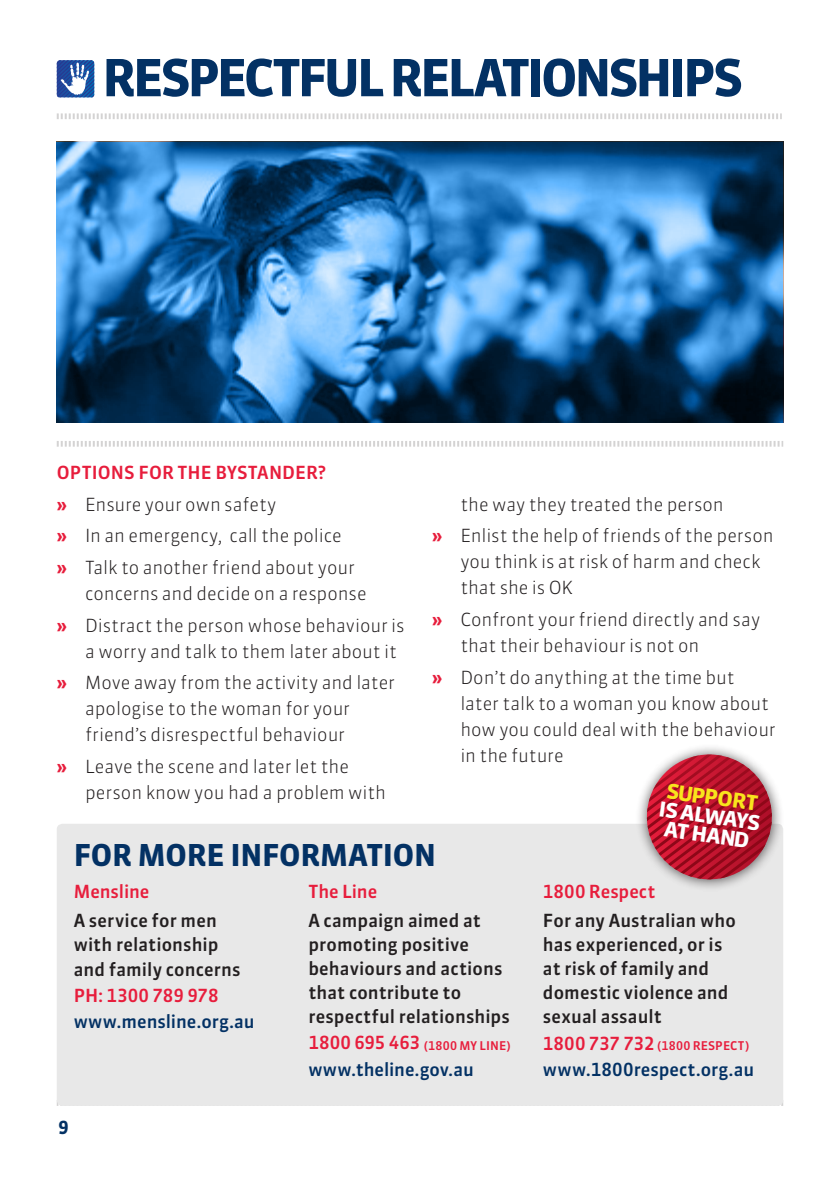
<style>
.page{position:relative;width:840px;height:1191px;background:#fff}
.page>*{position:absolute;margin:0;border:0;box-sizing:border-box;transform-origin:0 0}
.t1{font:700 50.8px "Sanuk TF";letter-spacing:-.065em;color:#033164}
.t2{font:700 30px "Sanuk TF";letter-spacing:-.01em;color:#033164}
.t3{font:700 20.4px/19.2px "Sanuk TF";color:#fff;scale:1.06 1}
.t4{font:700 20.4px "Sanuk TF";color:#f9e41d;scale:1.06 1}
.t5{font:300 18px/26px "Sanuk TF";letter-spacing:-.005em;color:#231f20}
.t6{font:500 18px/24px "Sanuk TF";letter-spacing:.005em;color:#231f20}
.t7{font:500 18px "Sanuk TF";color:#033164}
.t8{font:500 18px "Sanuk TF";color:#e71d3c}
.t9{font:700 18px "Sanuk TF";color:#033164}
.t10{font:500 12px "Sanuk TF";letter-spacing:.02em;color:#e71d3c}
.s1{font-weight:500;color:#e71d3c}
.s2{font-weight:700;color:#e71d3c}
.s3{font-size:18px}
</style>
<div class="page">
<hr style="left:839px;top:0;width:1px;height:1191px;background:#065ca4">
<div style="left:57px;top:823px;width:725px;height:283px;background:#e8e8e8;border-radius:6px"></div>
<svg style="left:57px;top:113px;width:724px;height:6px"></svg>
<svg style="left:57px;top:441px;width:725px;height:6px"></svg>
<svg style="left:57px;top:60px;width:37px;height:37px"></svg>
<svg style="left:57px;top:142px;width:725px;height:280px;background:#2b6ba2"></svg>
<div style="left:634px;top:742px;width:149px;height:149px;background:#231f20;opacity:.75"></div>
<svg style="left:642px;top:754px;width:133px;height:129px;background:#be4a5b"></svg>
<h1 class="t1" style="left:102px;top:46px;width:642px">RESPECTFUL RELATIONSHIPS</h1>
<p class="t5" style="left:57px;top:457px;width:299px;line-height:31.6px"><span class="s1">OPTIONS FOR THE BYSTANDER?<br></span><span class="s2">»</span> Ensure your own safety<br><span class="s2">»</span> In an emergency, call the police <span class="s2">»</span> Talk to another friend about your</p>
<p class="t5" style="left:57px;top:578px;width:349px;line-height:31.6px;text-align:center">concerns and decide on a response<br><span class="s2">»</span> Distract the person whose behaviour is</p>
<p class="t5" style="left:57px;top:635px;width:341px;line-height:31.6px;text-align:right">a worry and talk to them later about it<br><span class="s2">»</span> Move away from the activity and later</p>
<p class="t5" style="left:85px;top:696px;width:266px">apologise to the woman for your friend’s disrespectful behaviour</p>
<p class="t5" style="left:85px;top:753px;width:302px;text-indent:-28px"><span class="s2">»</span> Leave the scene and later let the person know you had a problem with</p>
<p class="t5" style="left:432px;top:488px;width:343px;line-height:31.6px;text-indent:28px">the way they treated the person<br><span class="s2">»</span> Enlist the help of friends of the person</p>
<p class="t5" style="left:460px;top:549px;width:301px">you think is at risk of harm and check that she is OK</p>
<p class="t5" style="left:460px;top:606px;width:301px;text-indent:-28px"><span class="s2">»</span> Confront your friend directly and say that their behaviour is not on</p>
<p class="t5" style="left:460px;top:664px;width:317px;text-indent:-28px"><span class="s2">»</span> Don’t do anything at the time but later talk to a woman you know about how you could deal with the behaviour in the future</p>
<p class="t4" style="left:668px;top:778px;width:73px;rotate:8deg">Support</p>
<p class="t3" style="left:668px;top:800px;width:67px;text-indent:-8px;rotate:8deg">isal ways at hand</p>
<h2 class="t2" style="left:74px;top:836px;width:364px">FOR MORE INFORMATION</h2>
<p class="t8" style="left:74px;top:880px;width:77px">Mensline</p>
<p class="t6" style="left:74px;top:909px;width:168px">A service for men with relationship and family concerns</p>
<p class="t8" style="left:74px;top:983px;width:146px">PH: 1300 789 978</p>
<p class="t7" style="left:74px;top:1009px;width:182px">www.mensline.org.au</p>
<p class="t8" style="left:308px;top:880px;width:70px">The Line</p>
<p class="t6" style="left:308px;top:909px;width:203px">A campaign aimed at promoting positive behaviours and actions that contribute to respectful relationships</p>
<p class="t10" style="left:308px;top:1037px;width:204px"><span class="s3">1800 695 463</span> (1800 MY LINE)</p>
<p class="t7" style="left:308px;top:1057px;width:167px">www.theline.gov.au</p>
<p class="t8" style="left:542px;top:880px;width:114px">1800 Respect</p>
<p class="t6" style="left:542px;top:909px;width:194px">For any Australian who has experienced, or is at risk of family and domestic violence and sexual assault</p>
<p class="t10" style="left:542px;top:1037px;width:208px"><span class="s3">1800 737 732</span> (1800 RESPECT)</p>
<p class="t7" style="left:542px;top:1057px;width:212px">www.1800respect.org.au</p>
<p class="t9" style="left:58px;top:1116px;width:12px">9</p>
</div>
